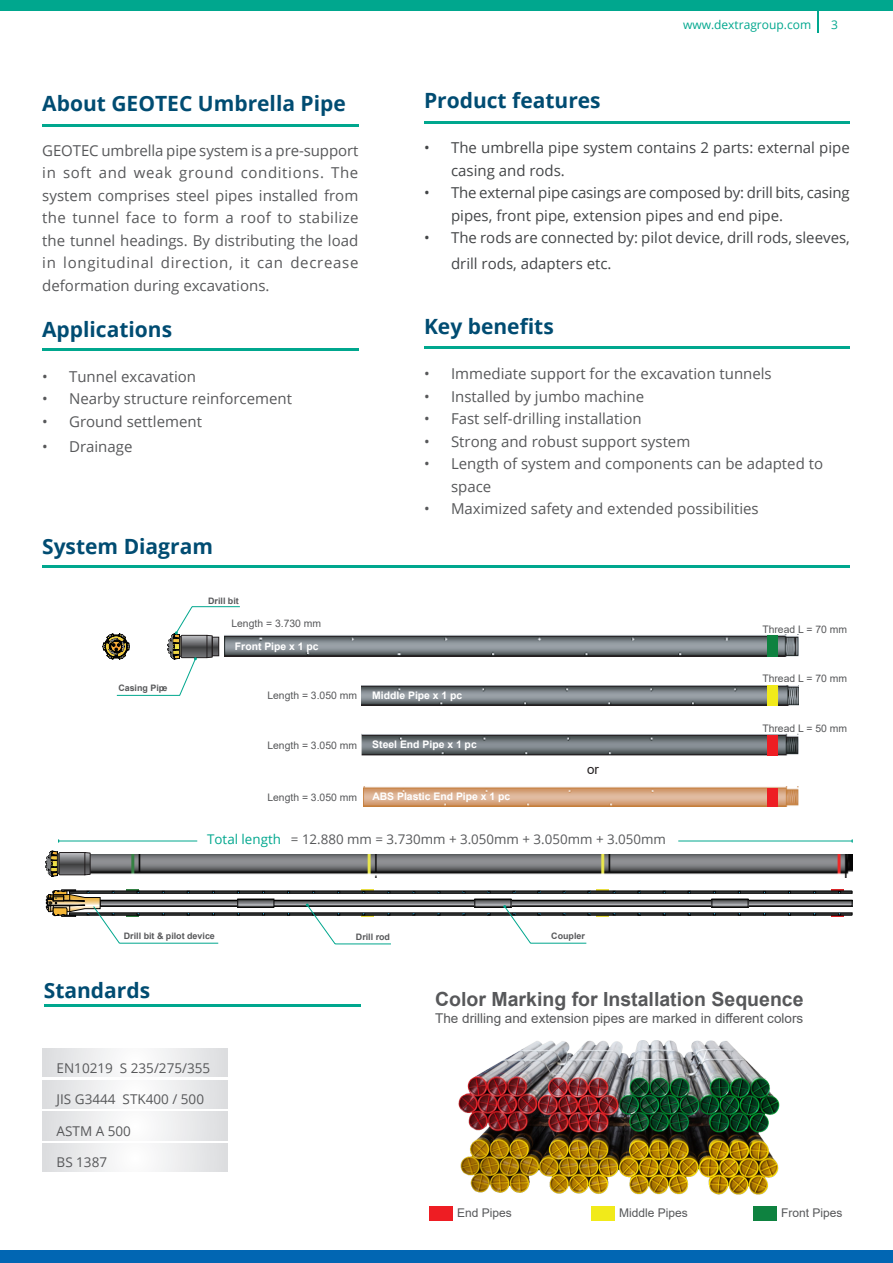
<style>
.page{position:relative;width:893px;height:1263px;background:#fff}
.page>*{position:absolute;margin:0;border:0;box-sizing:border-box;transform-origin:0 0}
.Title_H2__size___14{font:700 21px "Open Sans";color:#004c72}
.t1{font:700 19.5px "Arial";color:#57585a}
.Title_H2__size___14-2{font:15px/22.5px "Open Sans";color:#57585a}
.t2{font:15px/22.5px "Open Sans";color:#434547}
.t3{font:13.5px "Arial";color:#57585a}
.t4{font:13.5px "Open Sans";color:#57585a}
.t5{font:13.35px "Open Sans";color:#57585a}
.t6{font:13.35px "Arial";color:#231f20}
.t7{font:12px "Arial";color:#57585a}
.MAIN-INFO1{font:12px "Open Sans";color:#00a78e}
.t8{font:10.35px "Arial";color:#57585a}
.t9{font:700 10.35px "Arial";color:#fff}
.t10{font:700 8.85px "Arial";color:#57585a}
.s1{color:#00a78e}
</style>
<div class="page">
<div style="left:0;top:0;width:893px;height:11px;background:#00a78e"></div>
<div style="left:0;top:1250px;width:893px;height:13px;background:#0166b3"></div>
<hr style="left:817px;top:8px;width:2px;height:25px;background:#00a78e">
<hr style="left:44px;top:1004px;width:316px;height:3px;background:#00a78e">
<hr style="left:42px;top:124px;width:316px;height:3px;background:#00a78e">
<hr style="left:42px;top:348px;width:316px;height:2px;background:#00a78e">
<hr style="left:424px;top:121px;width:426px;height:2px;background:#00a78e">
<hr style="left:424px;top:346px;width:426px;height:3px;background:#00a78e">
<hr style="left:42px;top:566px;width:808px;height:2px;background:#00a78e">
<svg style="left:42px;top:1048px;width:185px;height:28px"></svg>
<svg style="left:42px;top:1112px;width:185px;height:28px"></svg>
<svg style="left:42px;top:1080px;width:185px;height:28px"></svg>
<svg style="left:42px;top:1144px;width:185px;height:28px"></svg>
<img style="left:458px;top:1040px;width:322px;height:171px">
<div style="left:429px;top:1207px;width:23px;height:14px;background:#ee1d23"></div>
<div style="left:591px;top:1207px;width:24px;height:14px;background:#f1ea1a"></div>
<div style="left:754px;top:1207px;width:23px;height:14px;background:#0e8240"></div>
<img style="left:241px;top:634px;width:558px;height:23px">
<img style="left:362px;top:685px;width:437px;height:20px">
<img style="left:362px;top:734px;width:437px;height:21px">
<img style="left:363px;top:786px;width:436px;height:21px">
<div style="left:767px;top:685px;width:10px;height:20px;background:#f1ea1a"></div>
<div style="left:767px;top:735px;width:10px;height:21px;background:#ee1d23"></div>
<div style="left:767px;top:788px;width:10px;height:18px;background:#ee1d23"></div>
<div style="left:767px;top:635px;width:10px;height:22px;background:#0e8240"></div>
<svg style="left:103px;top:606px;width:138px;height:90px"></svg>
<svg style="left:46px;top:889px;width:806px;height:56px"></svg>
<img style="left:91px;top:854px;width:762px;height:23px">
<hr style="left:59px;top:841px;width:138px;height:1px;background:#00a78e">
<hr style="left:678px;top:841px;width:174px;height:1px;background:#00a78e">
<svg style="left:45px;top:850px;width:46px;height:27px"></svg>
<p class="MAIN-INFO1" style="left:683px;top:16px;width:130px">www.dextragroup.com</p>
<p class="MAIN-INFO1" style="left:831px;top:16px;width:8px">3</p>
<p class="Title_H2__size___14" style="left:42px;top:88px;width:305px">About GEOTEC Umbrella Pipe</p>
<p class="Title_H2__size___14-2" style="left:42px;top:139px;width:318px;text-align:justify">GEOTEC umbrella pipe system is a pre-support in soft and weak ground conditions. The system comprises steel pipes installed from the tunnel face to form a roof to stabilize the tunnel headings. By distributing the load in longitudinal direction, it can decrease deformation during excavations.</p>
<p class="Title_H2__size___14" style="left:42px;top:314px;width:132px">Applications</p>
<p class="Title_H2__size___14-2" style="left:42px;top:365px;width:156px">• Tunnel excavation</p>
<p class="Title_H2__size___14-2" style="left:42px;top:387px;width:251px">• Nearby structure reinforcement</p>
<p class="Title_H2__size___14-2" style="left:42px;top:410px;width:161px">• Ground settlement</p>
<p class="Title_H2__size___14-2" style="left:42px;top:435px;width:92px">• Drainage</p>
<p class="Title_H2__size___14" style="left:42px;top:531px;width:172px">System Diagram</p>
<p class="Title_H2__size___14" style="left:424px;top:86px;width:178px">Product features</p>
<p class="t2" style="left:451px;top:136px;width:400px;text-indent:-27px">• The umbrella pipe system contains 2 parts: external pipe casing and rods.</p>
<p class="t2" style="left:451px;top:181px;width:400px;text-indent:-27px">• The external pipe casings are composed by: drill bits, casing pipes, front pipe, extension pipes and end pipe.</p>
<p class="t2" style="left:451px;top:225px;width:400px;line-height:25.5px;text-indent:-27px">• The rods are connected by: pilot device, drill rods, sleeves, drill rods, adapters etc.</p>
<p class="Title_H2__size___14" style="left:424px;top:312px;width:131px">Key benefits</p>
<p class="Title_H2__size___14-2" style="left:424px;top:362px;width:349px">• Immediate support for the excavation tunnels</p>
<p class="Title_H2__size___14-2" style="left:424px;top:385px;width:222px">• Installed by jumbo machine</p>
<p class="Title_H2__size___14-2" style="left:424px;top:407px;width:219px">• Fast self-drilling installation</p>
<p class="Title_H2__size___14-2" style="left:424px;top:430px;width:268px">• Strong and robust support system</p>
<p class="Title_H2__size___14-2" style="left:451px;top:452px;width:374px;text-indent:-27px">• Length of system and components can be adapted to space</p>
<p class="Title_H2__size___14-2" style="left:424px;top:497px;width:336px">• Maximized safety and extended possibilities</p>
<p class="t10" style="left:118px;top:682px;width:50px">Casing Pipe</p>
<p class="t10" style="left:208px;top:594px;width:32px">Drill bit</p>
<p class="t8" style="left:231px;top:616px;width:91px">Length = 3.730 mm</p>
<p class="t9" style="left:235px;top:639px;width:85px">Front Pipe x 1 pc</p>
<p class="t8" style="left:267px;top:688px;width:91px">Length = 3.050 mm</p>
<p class="t8" style="left:267px;top:738px;width:91px">Length = 3.050 mm</p>
<p class="t9" style="left:372px;top:688px;width:92px">Middle Pipe x 1 pc</p>
<p class="t9" style="left:372px;top:737px;width:106px">Steel End Pipe x 1 pc</p>
<p class="t8" style="left:267px;top:790px;width:91px">Length = 3.050 mm</p>
<p class="t9" style="left:372px;top:789px;width:139px">ABS Plastic End Pipe x 1 pc</p>
<p class="t6" style="left:587px;top:760px;width:13px">or</p>
<p class="t8" style="left:762px;top:622px;width:86px">Thread L = 70 mm</p>
<p class="t8" style="left:762px;top:671px;width:86px">Thread L = 70 mm</p>
<p class="t8" style="left:762px;top:721px;width:86px">Thread L = 50 mm</p>
<p class="t5" style="left:207px;top:830px;width:460px"><span class="s1">Total length</span> = 12.880 mm = 3.730mm + 3.050mm + 3.050mm + 3.050mm</p>
<p class="t10" style="left:124px;top:929px;width:92px">Drill bit &amp; pilot device</p>
<p class="t10" style="left:356px;top:930px;width:36px">Drill rod</p>
<p class="t10" style="left:551px;top:929px;width:35px">Coupler</p>
<p class="Title_H2__size___14" style="left:44px;top:976px;width:108px">Standards</p>
<p class="t4" style="left:57px;top:1058px;width:155px">EN10219 S 235/275/355</p>
<p class="t4" style="left:57px;top:1090px;width:149px">JIS G3444 STK400 / 500</p>
<p class="t4" style="left:57px;top:1121px;width:76px">ASTM A 500</p>
<p class="t4" style="left:57px;top:1153px;width:52px">BS 1387</p>
<p class="t1" style="left:435px;top:986px;width:370px">Color Marking for Installation Sequence</p>
<p class="t3" style="left:435px;top:1008px;width:370px">The drilling and extension pipes are marked in different colors</p>
<p class="t7" style="left:457px;top:1205px;width:56px">End Pipes</p>
<p class="t7" style="left:619px;top:1205px;width:70px">Middle Pipes</p>
<p class="t7" style="left:781px;top:1205px;width:63px">Front Pipes</p>
</div>
